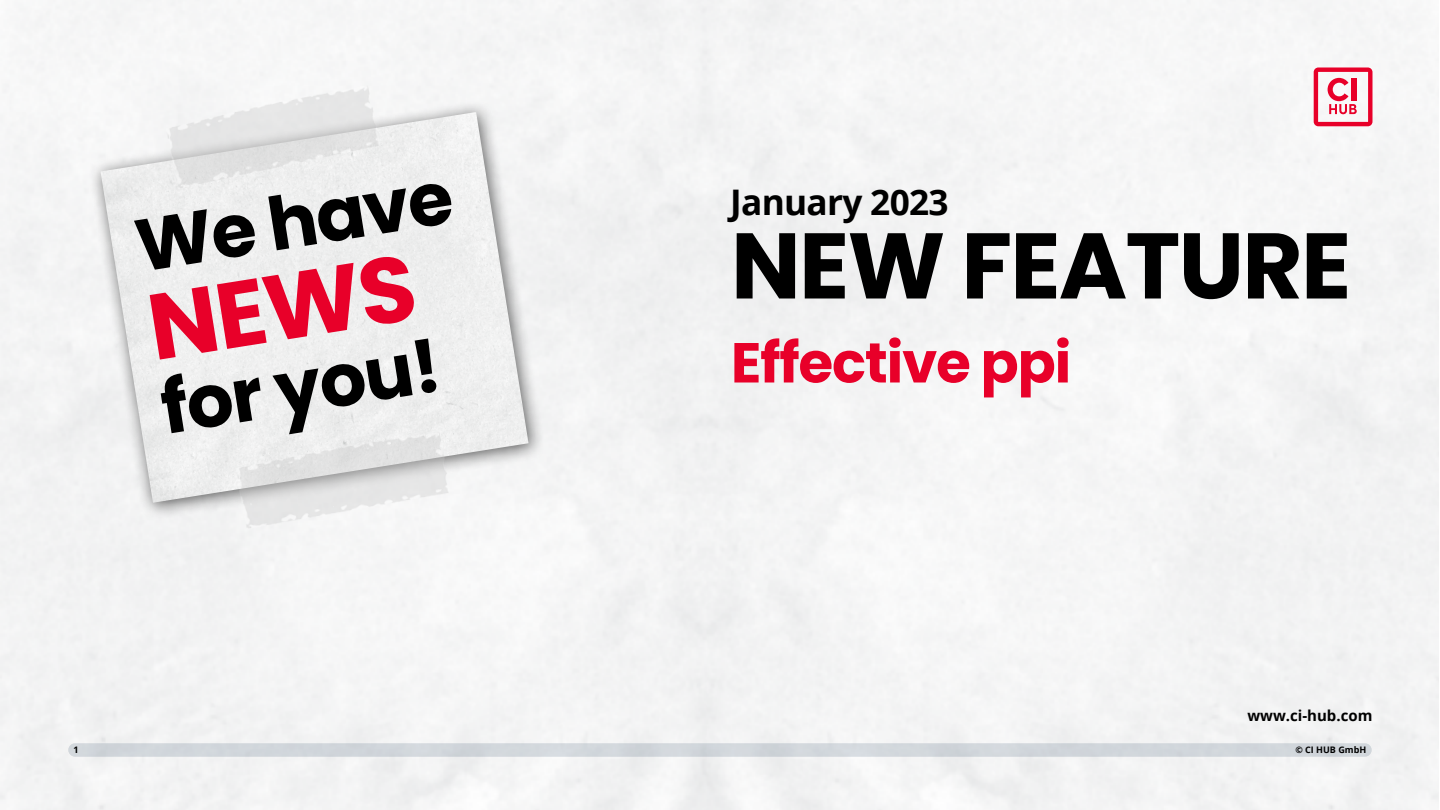
<style>
.page{position:relative;width:1440px;height:810px;background:#fff}
.page>*{position:absolute;margin:0;border:0;box-sizing:border-box;transform-origin:0 0}
.Topic{font:700 93px "Poppins";letter-spacing:-.02em;color:#000}
.Topic-2{font:700 93px "Poppins";color:#e80029}
.Topic-3{font:700 73.5px "Poppins";color:#000}
.Topic-4{font:700 56.25px "Poppins";letter-spacing:-.02em;color:#e80029}
.Topic-5{font:700 35.25px "Open Sans";letter-spacing:-.02em;color:#000}
.t1{font:700 15px "Open Sans";color:#000}
.t2{font:700 9px "Open Sans";color:#000}
</style>
<div class="page">
<div style="left:88px;top:100px;width:457px;height:419px;background:#000;opacity:.6"></div>
<img style="left:100px;top:112px;width:429px;height:391px">
<img style="left:138px;top:43px;width:273px;height:172px">
<div style="left:197px;top:188px;width:205px;height:27px;background:#eeefef"></div>
<img style="left:209px;top:391px;width:270px;height:163px">
<div style="left:264px;top:536px;width:202px;height:18px;background:#f6f6f6"></div>
<svg style="left:1314px;top:68px;width:58px;height:58px"></svg>
<div style="left:68px;top:742px;width:1304px;height:16px;background:#d1d6dc;border-radius:8px"></div>
<div style="left:67px;top:742px;width:1306px;height:16px;border:2px solid #fff;border-radius:8px"></div>
<p class="Topic-3" style="left:129px;top:204px;width:322px;rotate:-9deg">We have</p>
<p class="Topic-2" style="left:141px;top:275px;width:271px;rotate:-9deg">NEWS</p>
<p class="Topic-3" style="left:155px;top:367px;width:283px;rotate:-9deg">for you!</p>
<p class="Topic-5" style="left:730px;top:177px;width:220px">January 2023</p>
<p class="Topic" style="left:731px;top:212px;width:622px">NEW FEATURE</p>
<p class="Topic-4" style="left:731px;top:330px;width:342px">Effective ppi</p>
<p class="t1" style="left:1247px;top:705px;width:127px">www.ci-hub.com</p>
<p class="t2" style="left:74px;top:744px;width:7px">1</p>
<p class="t2" style="left:1295px;top:744px;width:72px">© CI HUB GmbH</p>
</div>
